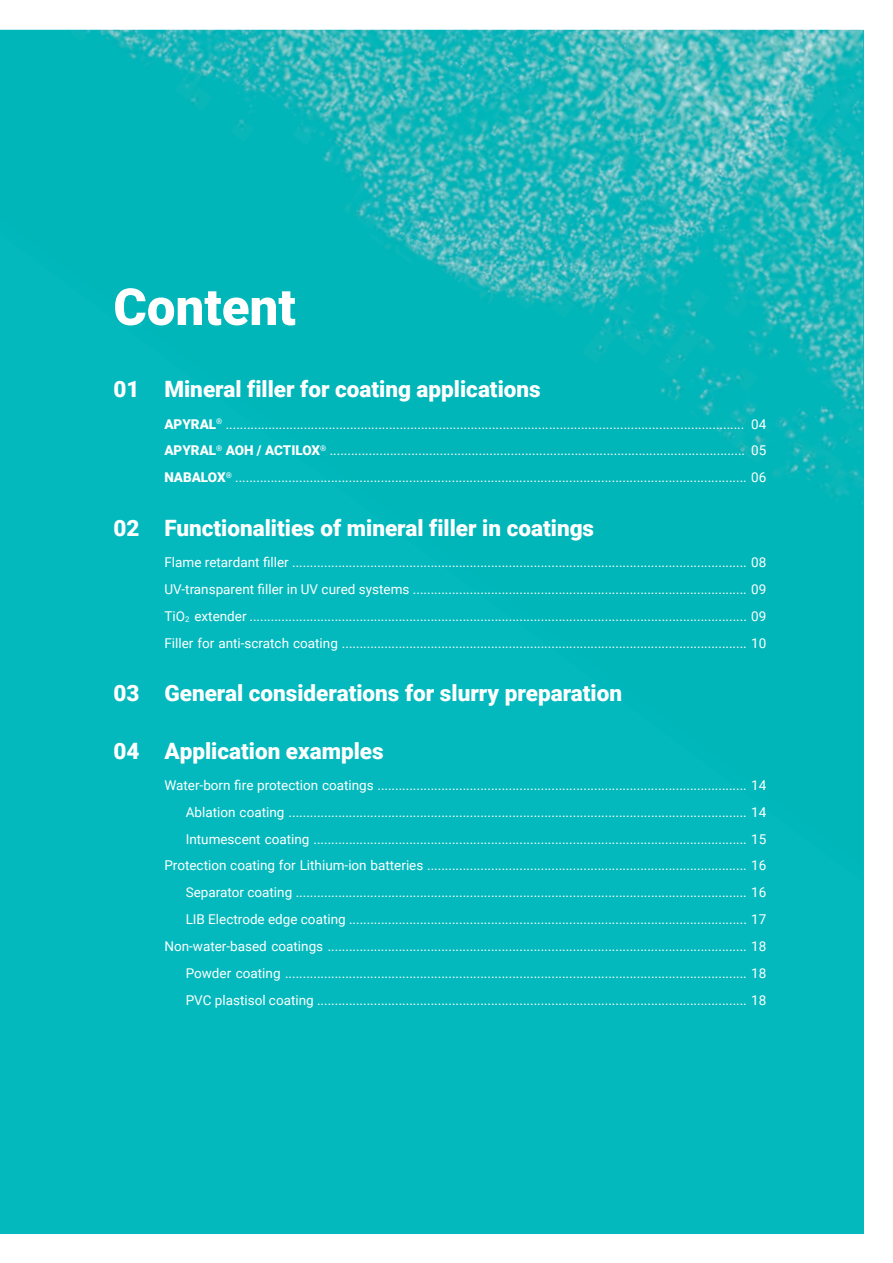
<style>
.page{position:relative;width:893px;height:1263px;background:#fff}
.page>*{position:absolute;margin:0;border:0;box-sizing:border-box;transform-origin:0 0}
.t1{font:900 51px "Roboto";color:#fff}
.t2{font:900 22.5px "Roboto";color:#fff}
.t3{font:13.5px/26.8px "Roboto";color:#fff;text-align:justify}
.s1{font-weight:900}
</style>
<div class="page">
<div style="left:0;top:30px;width:863px;height:1203px;background:#03b9bd"></div>
<img style="left:86px;top:30px;width:777px;height:474px">
<h1 class="t1" style="left:113px;top:286px;width:184px">Content</h1>
<h2 class="t2" style="left:113px;top:380px;width:429px">01 Mineral filler for coating applications</h2>
<p class="t3" style="left:164px;top:410px;width:603px"><span class="s1">APYRAL</span><sup>®</sup> .................................................................................................................................................. 04<br><span class="s1">APYRAL</span><sup>®</sup> <span class="s1">AOH / ACTILOX</span><sup>®</sup> ..................................................................................................................... 05<br><span class="s1">NABALOX</span><sup>®</sup> ................................................................................................................................................ 06</p>
<h2 class="t2" style="left:113px;top:519px;width:482px">02 Functionalities of mineral filler in coatings</h2>
<p class="t3" style="left:164px;top:548px;width:603px">Flame retardant filler ................................................................................................................................ 08<br>UV-transparent filler in UV cured systems .............................................................................................. 09<br>TiO<sub>2</sub> extender ............................................................................................................................................ 09<br>Filler for anti-scratch coating .................................................................................................................. 10</p>
<h2 class="t2" style="left:113px;top:684px;width:510px">03 General considerations for slurry preparation</h2>
<h2 class="t2" style="left:113px;top:741px;width:272px">04 Application examples</h2>
<p class="t3" style="left:164px;top:771px;width:603px;text-align:right">Water-born fire protection coatings ........................................................................................................ 14<br>Ablation coating ................................................................................................................................. 14<br>Intumescent coating .......................................................................................................................... 15<br>Protection coating for Lithium-ion batteries .......................................................................................... 16<br>Separator coating ............................................................................................................................... 16<br>LIB Electrode edge coating ................................................................................................................ 17<br>Non-water-based coatings ...................................................................................................................... 18<br>Powder coating .................................................................................................................................. 18<br>PVC plastisol coating ......................................................................................................................... 18</p>
</div>
